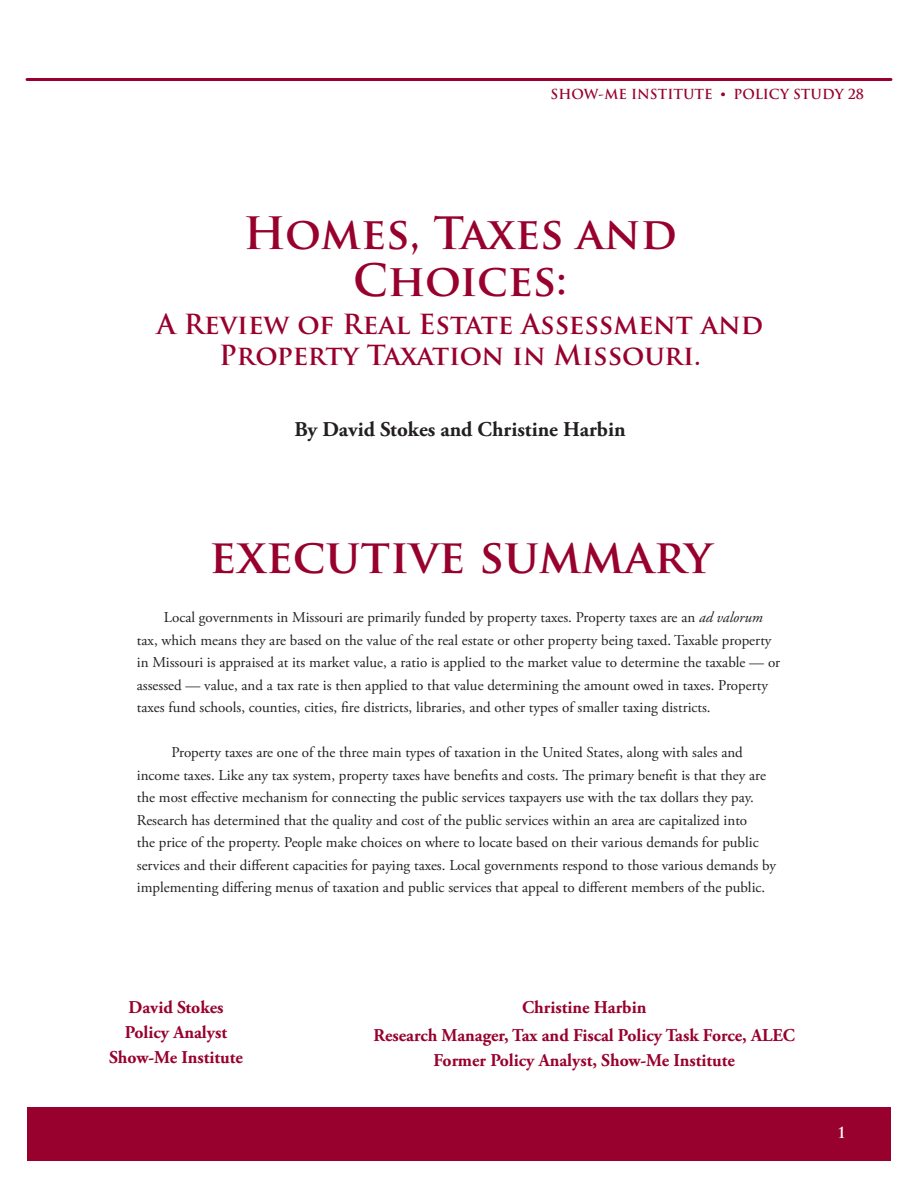
<style>
.page{position:relative;width:918px;height:1188px;background:#fff}
.page>*{position:absolute;margin:0;border:0;box-sizing:border-box;transform-origin:0 0}
.t1{font:700 46.35px "Trajan Pro";color:#98012d}
.t2{font:700 43.5px/46.5px "Trajan Pro";color:#98012d;text-align:center}
.t3{font:700 27px/31.5px "Trajan Pro";color:#98012d;text-align:center}
.t4{font:700 21px "Adobe Garamond Pro";color:#231f20}
.t5{font:700 18px/24.8px "Adobe Garamond Pro";color:#98012d;text-align:center}
.t6{font:15px/22.5px "Adobe Garamond Pro";color:#231f20}
.t7{font:700 15px "Trajan Pro";color:#fff}
.t8{font:700 13.5px "Trajan Pro";color:#98012d}
.s1{font-family:"Arial"}
.s2{font-style:italic}
</style>
<div class="page">
<hr style="left:27px;top:78px;width:864px;height:3px;background:#98012d">
<div style="left:27px;top:1107px;width:864px;height:54px;background:#98012d"></div>
<p class="t8" style="left:551px;top:85px;width:315px">SHOW-ME INSTITUTE <span class="s1">•</span> POLICY STUDY 28</p>
<h2 class="t2" style="left:243px;top:211px;width:435px">Homes, Taxes and<br>Choices:</h2>
<h3 class="t3" style="left:157px;top:309px;width:608px">A Review of Real Estate Assessment and<br>Property Taxation in Missouri.</h3>
<h3 class="t4" style="left:295px;top:417px;width:333px">By David Stokes and Christine Harbin</h3>
<h1 class="t1" style="left:209px;top:527px;width:504px">executive summary</h1>
<p class="t6" style="left:137px;top:607px;width:645px;text-indent:27px">Local governments in Missouri are primarily funded by property taxes. Property taxes are an <span class="s2">ad valorum </span>tax, which means they are based on the value of the real estate or other property being taxed. Taxable property in Missouri is appraised at its market value, a ratio is applied to the market value to determine the taxable — or assessed — value, and a tax rate is then applied to that value determining the amount owed in taxes. Property taxes fund schools, counties, cities, fire districts, libraries, and other types of smaller taxing districts.</p>
<p class="t6" style="left:137px;top:742px;width:641px;text-indent:34px">Property taxes are one of the three main types of taxation in the United States, along with sales and income taxes. Like any tax system, property taxes have benefits and costs. The primary benefit is that they are the most effective mechanism for connecting the public services taxpayers use with the tax dollars they pay.<br>Research has determined that the quality and cost of the public services within an area are capitalized into<br>the price of the property. People make choices on where to locate based on their various demands for public services and their different capacities for paying taxes. Local governments respond to those various demands by implementing differing menus of taxation and public services that appeal to different members of the public.</p>
<p class="t5" style="left:109px;top:995px;width:135px">David Stokes<br>Policy Analyst<br>Show-Me Institute</p>
<p class="t5" style="left:374px;top:994px;width:423px;line-height:27.8px">Christine Harbin<br>Research Manager, Tax and Fiscal Policy Task Force, ALEC</p>
<p class="t5" style="left:434px;top:1048px;width:303px">Former Policy Analyst, Show-Me Institute</p>
<p class="t7" style="left:837px;top:1123px;width:10px">1</p>
</div>
